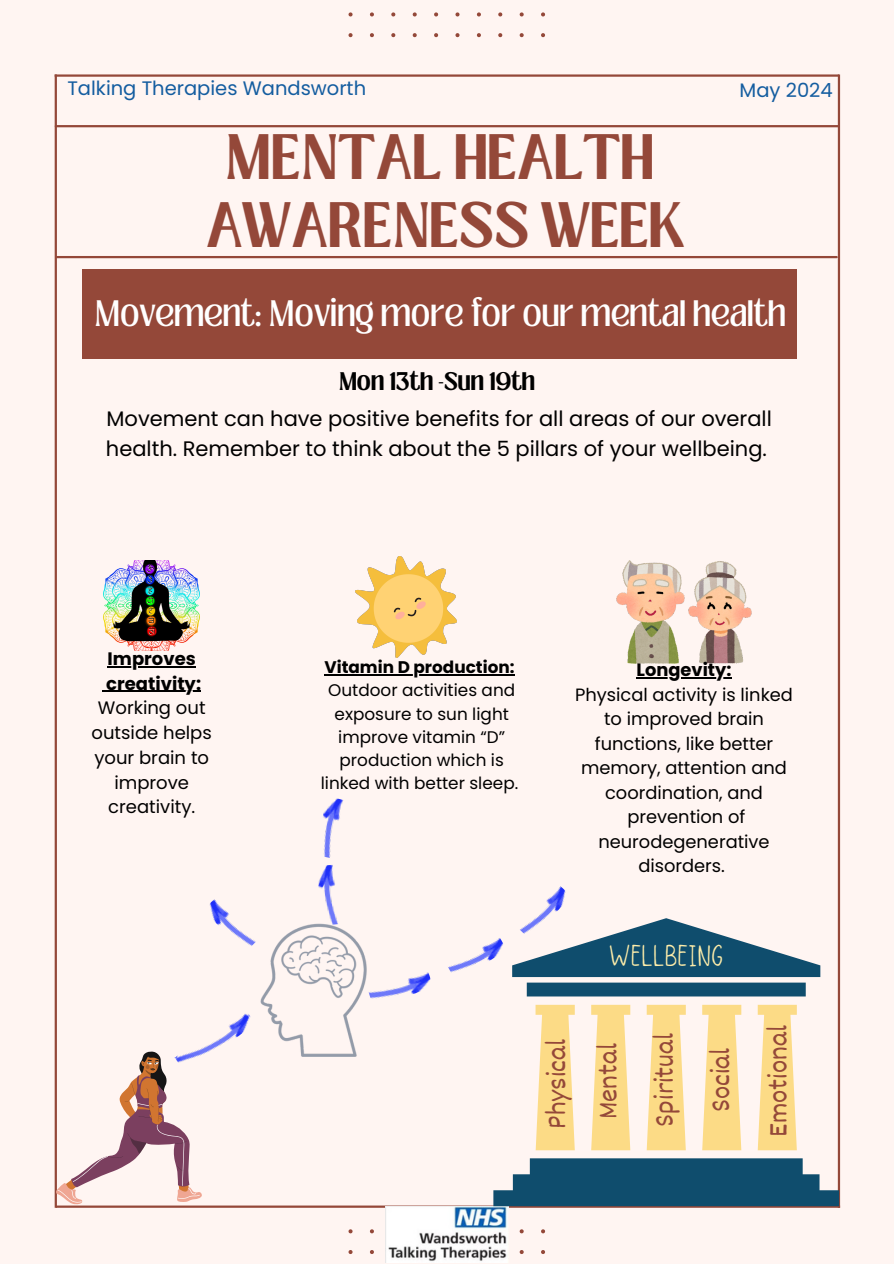
<style>
.page{position:relative;width:894px;height:1264px;background:#fff}
.page>*{position:absolute;margin:0;border:0;box-sizing:border-box;transform-origin:0 0}
.t1{font:700 49.2px/68.1px "Loubag";letter-spacing:.005em;color:#944839;text-align:center}
.t2{font:28.2px "Loubag";color:#fff}
.t3{font:27.9px "Dekko";color:#944839}
.t4{font:25.05px "Seattle";color:#feedaa}
.t5{font:21px/29.2px "Poppins";color:#000}
.t6{font:19.5px "Poppins";color:#145da0}
.t7{font:700 19.5px "Loubag";color:#000}
.t8{font:18px/24.8px "Poppins";color:#000;text-align:center}
.t9{font:700 18px/24.8px "Poppins";color:#000;text-align:center}
.t10{font:17.85px/24.5px "Poppins";color:#000;text-align:center}
.t11{font:700 17.85px "Poppins";color:#000}
.t12{font:16.8px/23.1px "Poppins";color:#000;text-align:center}
.t13{font:700 16.8px "Poppins";color:#000}
.s1{font-weight:400}
</style>
<div class="page">
<div style="left:0;top:0;width:893px;height:1263px;background:#fff5f2"></div>
<div style="left:82px;top:270px;width:714px;height:89px;background:#944839"></div>
<hr style="left:57px;top:256px;width:779px;height:2px;background:#944839">
<hr style="left:56px;top:1205px;width:783px;height:2px;background:#944839">
<hr style="left:56px;top:125px;width:781px;height:2px;background:#944839">
<hr style="left:837px;top:74px;width:2px;height:1133px;background:#944839">
<hr style="left:55px;top:74px;width:2px;height:1133px;background:#944839">
<hr style="left:55px;top:74px;width:783px;height:3px;background:#944839">
<svg style="left:348px;top:12px;width:197px;height:25px"></svg>
<svg style="left:348px;top:1229px;width:197px;height:34px"></svg>
<img style="left:385px;top:1206px;width:123px;height:56px">
<img style="left:195px;top:1013px;width:56px;height:42px">
<img style="left:318px;top:865px;width:20px;height:58px">
<img style="left:368px;top:972px;width:63px;height:27px">
<img style="left:448px;top:943px;width:45px;height:30px">
<img style="left:536px;top:886px;width:30px;height:32px">
<img style="left:209px;top:899px;width:47px;height:47px">
<img style="left:260px;top:923px;width:107px;height:133px">
<svg style="left:56px;top:1051px;width:146px;height:153px"></svg>
<img style="left:104px;top:560px;width:95px;height:90px">
<img style="left:356px;top:556px;width:100px;height:101px">
<img style="left:616px;top:560px;width:135px;height:103px">
<hr style="left:108px;top:666px;width:88px;height:1px;background:#000">
<hr style="left:102px;top:690px;width:99px;height:2px;background:#000">
<hr style="left:324px;top:674px;width:190px;height:1px;background:#000">
<hr style="left:636px;top:677px;width:95px;height:1px;background:#000">
<svg style="left:493px;top:918px;width:345px;height:288px"></svg>
<img style="left:323px;top:798px;width:21px;height:60px">
<p class="t6" style="left:67px;top:74px;width:300px">Talking Therapies Wandsworth</p>
<p class="t6" style="left:739px;top:76px;width:95px">May 2024</p>
<p class="t1" style="left:206px;top:124px;width:480px">MENTAL HEALTH<br>AWARENESS WEEK</p>
<p class="t2" style="left:94px;top:291px;width:692px">Movement: Moving more for our mental health</p>
<p class="t7" style="left:338px;top:365px;width:198px">Mon 13th -Sun 19th</p>
<p class="t5" style="left:106px;top:404px;width:667px">Movement can have positive benefits for all areas of our overall health. Remember to think about the 5 pillars of your wellbeing.</p>
<p class="t9" style="left:108px;top:646px;width:90px">Improves</p>
<p class="t9" style="left:98px;top:671px;width:109px">creativity:<br><span class="s1">Working out</span></p>
<p class="t8" style="left:92px;top:720px;width:122px">outside helps your brain to improve creativity.</p>
<p class="t13" style="left:324px;top:655px;width:191px">Vitamin D production:</p>
<p class="t12" style="left:321px;top:679px;width:199px">Outdoor activities and exposure to sun light improve vitamin “D” production which is linked with better sleep.</p>
<p class="t11" style="left:636px;top:657px;width:96px">Longevity:</p>
<p class="t10" style="left:575px;top:682px;width:219px">Physical activity is linked to improved brain functions, like better memory, attention and coordination, and prevention of neurodegenerative disorders.</p>
<p class="t4" style="left:608px;top:943px;width:116px">WELLBEING</p>
<h2 class="t3" style="left:539px;top:1128px;width:91px;rotate:-90deg">Physical</h2>
<h2 class="t3" style="left:590px;top:1118px;width:78px;rotate:-90deg">Mental</h2>
<h2 class="t3" style="left:646px;top:1126px;width:95px;rotate:-90deg">Spiritual</h2>
<h2 class="t3" style="left:703px;top:1112px;width:66px;rotate:-90deg">Social</h2>
<h2 class="t3" style="left:760px;top:1136px;width:113px;rotate:-90deg">Emotional</h2>
</div>
